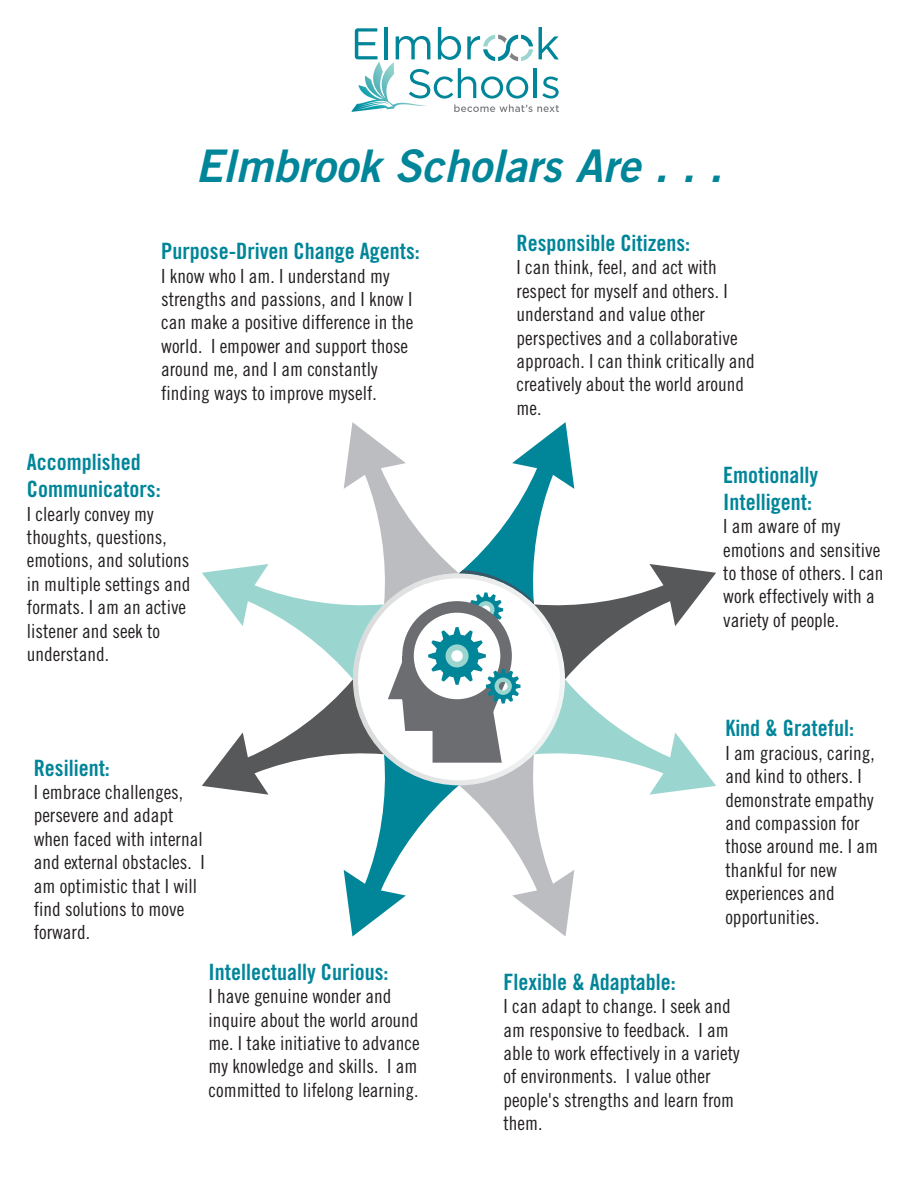
<style>
.page{position:relative;width:918px;height:1188px;background:#fff}
.page>*{position:absolute;margin:0;border:0;box-sizing:border-box;transform-origin:0 0}
.t1{font:italic 45px "Trade Gothic Bold Two";color:#008599}
.t2{font:22.5px/27px "Trade Gothic Bold Cond Twenty";color:#008599}
.t3{font:19.5px/23.4px "Trade Gothic Cond Eighteen";color:#231f20}
</style>
<div class="page">
<svg style="left:202px;top:422px;width:514px;height:515px"></svg>
<svg style="left:351px;top:27px;width:208px;height:85px"></svg>
<h1 class="t1" style="left:195px;top:138px;width:529px">Elmbrook Scholars Are . . .</h1>
<p class="t2" style="left:161px;top:237px;width:260px">Purpose-Driven Change Agents:</p>
<p class="t3" style="left:161px;top:264px;width:254px">I know who I am. I understand my strengths and passions, and I know I can make a positive difference in the world. I empower and support those around me, and I am constantly finding ways to improve myself.</p>
<p class="t2" style="left:27px;top:449px;width:135px">Accomplished<br>Communicators:</p>
<p class="t3" style="left:27px;top:502px;width:165px">I clearly convey my thoughts, questions, emotions, and solutions in multiple settings and formats. I am an active listener and seek to understand.</p>
<p class="t2" style="left:34px;top:754px;width:78px">Resilient:</p>
<p class="t3" style="left:34px;top:780px;width:173px">I embrace challenges, persevere and adapt when faced with internal and external obstacles. I am optimistic that I will find solutions to move forward.</p>
<p class="t2" style="left:209px;top:958px;width:181px">Intellectually Curious:</p>
<p class="t3" style="left:209px;top:984px;width:213px">I have genuine wonder and inquire about the world around me. I take initiative to advance my knowledge and skills. I am committed to lifelong learning.</p>
<p class="t2" style="left:517px;top:229px;width:175px">Responsible Citizens:</p>
<p class="t3" style="left:517px;top:256px;width:240px">I can think, feel, and act with respect for myself and others. I understand and value other perspectives and a collaborative approach. I can think critically and creatively about the world around me.</p>
<p class="t2" style="left:723px;top:461px;width:96px">Emotionally<br>Intelligent:</p>
<p class="t3" style="left:723px;top:514px;width:162px">I am aware of my emotions and sensitive to those of others. I can work effectively with a variety of people.</p>
<p class="t2" style="left:725px;top:715px;width:130px">Kind &amp; Grateful:</p>
<p class="t3" style="left:725px;top:741px;width:154px">I am gracious, caring, and kind to others. I demonstrate empathy and compassion for those around me. I am thankful for new experiences and opportunities.</p>
<p class="t2" style="left:504px;top:968px;width:174px">Flexible &amp; Adaptable:</p>
<p class="t3" style="left:504px;top:994px;width:238px">I can adapt to change. I seek and am responsive to feedback. I am able to work effectively in a variety of environments. I value other people's strengths and learn from them.</p>
</div>
